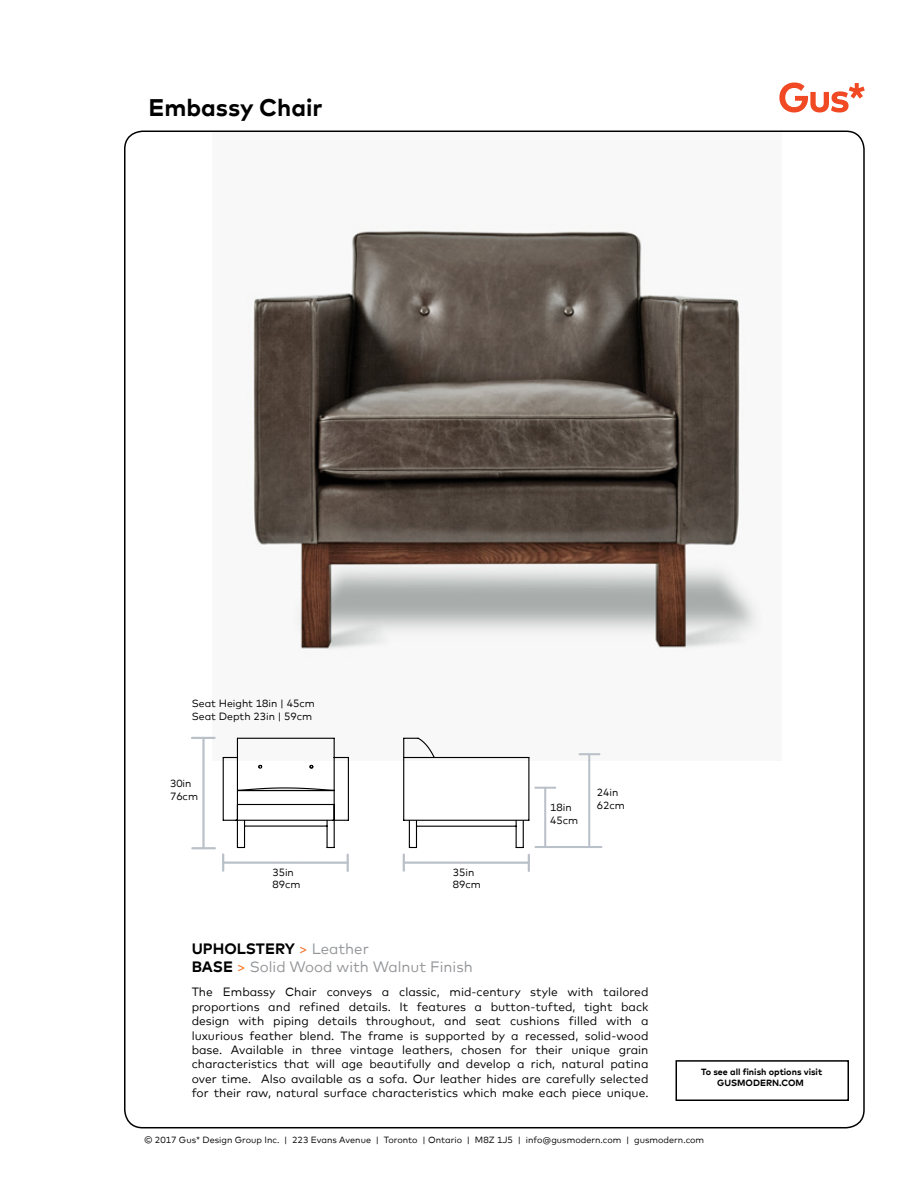
<style>
.page{position:relative;width:918px;height:1188px;background:#fff}
.page>*{position:absolute;margin:0;border:0;box-sizing:border-box;transform-origin:0 0}
.t1{font:700 24px "Mark";color:#000}
.t2{font:15px/18px "Mark";color:#939598}
.t3{font:12px/14.4px "Mark";color:#000;text-align:justify}
.t4{font:10.5px/12.6px "Mark";color:#000}
.t5{font:9px "Mark";color:#000}
.t6{font:700 9px/10.8px "Mark";color:#000;text-align:center}
.s1{font-weight:700;color:#000}
.s2{color:#f36f21}
</style>
<div class="page">
<svg style="left:779px;top:83px;width:86px;height:30px"></svg>
<img style="left:213px;top:230px;width:547px;height:530px">
<div style="left:676px;top:1060px;width:173px;height:41px;border:2px solid #000"></div>
<hr style="left:192px;top:847px;width:23px;height:2px;background:#bac0c8">
<hr style="left:202px;top:738px;width:3px;height:110px;background:#bac0c8">
<hr style="left:192px;top:737px;width:23px;height:2px;background:#bac0c8">
<hr style="left:404px;top:862px;width:125px;height:2px;background:#bac0c8">
<svg style="left:403px;top:855px;width:2px;height:16px"></svg>
<svg style="left:528px;top:855px;width:2px;height:16px"></svg>
<hr style="left:237px;top:738px;width:97px;height:1px;background:#000">
<svg style="left:334px;top:738px;width:14px;height:20px"></svg>
<hr style="left:348px;top:758px;width:1px;height:62px;background:#000">
<hr style="left:334px;top:758px;width:1px;height:62px;background:#000">
<hr style="left:223px;top:758px;width:1px;height:62px;background:#000">
<svg style="left:223px;top:738px;width:15px;height:20px"></svg>
<hr style="left:237px;top:758px;width:1px;height:62px;background:#000">
<svg style="left:222px;top:764px;width:127px;height:107px"></svg>
<svg style="left:403px;top:737px;width:127px;height:111px"></svg>
<hr style="left:535px;top:846px;width:66px;height:2px;background:#bac0c8">
<svg style="left:580px;top:753px;width:19px;height:2px"></svg>
<hr style="left:588px;top:754px;width:2px;height:93px;background:#bac0c8">
<hr style="left:535px;top:787px;width:20px;height:2px;background:#bac0c8">
<hr style="left:544px;top:788px;width:2px;height:58px;background:#bac0c8">
<h1 class="t1" style="left:148px;top:92px;width:176px">Embassy Chair</h1>
<p class="t4" style="left:192px;top:697px;width:125px">Seat Height 18in | 45cm<br>Seat Depth 23in | 59cm</p>
<p class="t4" style="left:170px;top:777px;width:30px">30in<br>76cm</p>
<p class="t4" style="left:272px;top:866px;width:30px">35in<br>89cm</p>
<p class="t4" style="left:453px;top:866px;width:30px">35in<br>89cm</p>
<p class="t4" style="left:550px;top:801px;width:30px">18in<br>45cm</p>
<p class="t4" style="left:597px;top:786px;width:30px">24in<br>62cm</p>
<p class="t2" style="left:192px;top:939px;width:283px"><span class="s1">UPHOLSTERY</span> <span class="s2">&gt;</span> Leather<br><span class="s1">BASE</span> <span class="s2">&gt;</span> Solid Wood with Walnut Finish</p>
<p class="t3" style="left:192px;top:985px;width:458px">The Embassy Chair conveys a classic, mid-century style with tailored proportions and refined details. It features a button-tufted, tight back design with piping details throughout, and seat cushions filled with a luxurious feather blend. The frame is supported by a recessed, solid-wood base. Available in three vintage leathers, chosen for their unique grain characteristics that will age beautifully and develop a rich, natural patina over time. Also available as a sofa. Our leather hides are carefully selected for their raw, natural surface characteristics which make each piece unique.</p>
<p class="t6" style="left:701px;top:1066px;width:123px">To see all finish options visit<br>GUSMODERN.COM</p>
<p class="t5" style="left:144px;top:1134px;width:562px">© 2017 Gus* Design Group Inc. | 223 Evans Avenue | Toronto | Ontario | M8Z 1J5 | info@gusmodern.com | gusmodern.com</p>
</div>
